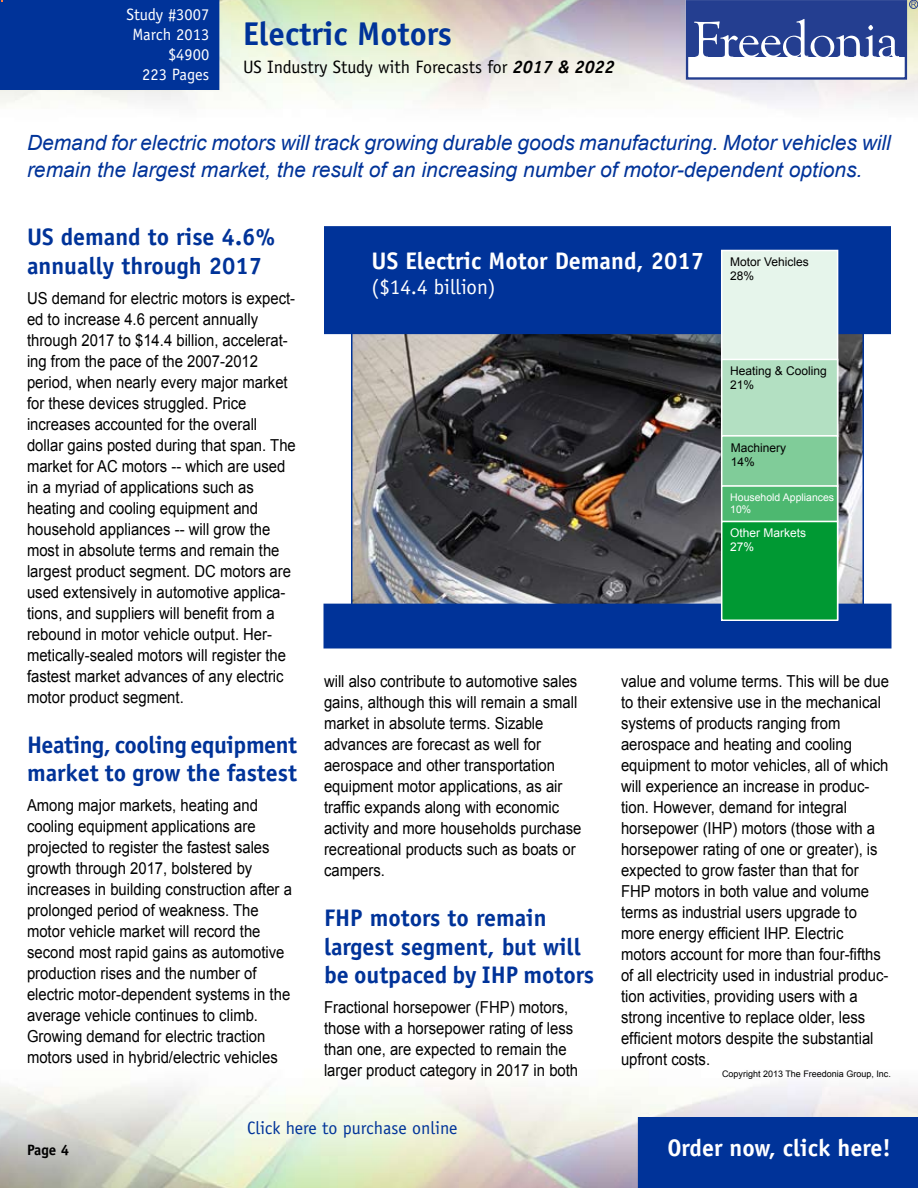
<style>
.page{position:relative;width:918px;height:1188px;background:#fff}
.page>*{position:absolute;margin:0;border:0;box-sizing:border-box;transform-origin:0 0}
.t1{font:700 33px "Officina Sans";color:#039}
.t2{font:700 24px/28.8px "Officina Sans";color:#039}
.t3{font:700 24px/28.8px "Officina Sans";letter-spacing:-.02em;color:#039}
.t4{font:700 24px "Officina Sans";color:#fff}
.t5{font:italic 21px/27px "Arial";color:#039}
.t6{font:21px "Officina Sans";color:#fff}
.t7{font:18px "Officina Sans";color:#000}
.t8{font:18px "Officina Sans";color:#039}
.t9{font:16.5px/21px "Arial";color:#000;scale:.9 1}
.t10{font:16.5px/19.8px "Officina Sans";color:#fff;text-align:right}
.t11{font:700 15px "Officina Sans";color:#000}
.t12{font:12px/14.2px "Arial";color:#000}
.t13{font:12px/14.2px "Arial";color:#fff}
.t14{font:10.5px/12px "Arial";color:#fff}
.t15{font:9px "Arial";color:#000}
.s1{font-weight:700;font-style:italic}
</style>
<div class="page">
<div style="left:638px;top:1117px;width:280px;height:71px;background:#039"></div>
<div style="left:686px;top:0;width:221px;height:80px;border:2px solid #243e90"></div>
<div style="left:687px;top:1px;width:218px;height:56px;background:#243e90"></div>
<svg style="left:694px;top:19px;width:205px;height:38px"></svg>
<div style="left:909px;top:0;width:9px;height:9px;border:1px solid #243e90;border-radius:50%"></div>
<svg style="left:911px;top:2px;width:5px;height:5px"></svg>
<img style="left:354px;top:334px;width:507px;height:270px">
<div style="left:325px;top:227px;width:565px;height:106px;background:#039"></div>
<div style="left:324px;top:226px;width:567px;height:108px;border:2px solid #039"></div>
<div style="left:0;top:0;width:219px;height:90px;background:#039"></div>
<div style="left:324px;top:604px;width:567px;height:44px;background:#039"></div>
<div style="left:722px;top:250px;width:116px;height:369px;background:#e6f5eb"></div>
<div style="left:721px;top:250px;width:117px;height:370px;border:2px solid #fff"></div>
<div style="left:722px;top:359px;width:116px;height:77px;background:#b3e0c2"></div>
<div style="left:721px;top:359px;width:117px;height:78px;border:2px solid #fff"></div>
<div style="left:722px;top:436px;width:116px;height:50px;background:#80cc99"></div>
<div style="left:721px;top:435px;width:117px;height:52px;border:2px solid #fff"></div>
<div style="left:722px;top:486px;width:116px;height:36px;background:#4db870"></div>
<div style="left:721px;top:485px;width:117px;height:37px;border:2px solid #fff"></div>
<div style="left:722px;top:522px;width:116px;height:98px;background:#093"></div>
<div style="left:721px;top:521px;width:117px;height:100px;border:2px solid #fff"></div>
<p class="t10" style="left:126px;top:5px;width:84px">Study #3007<br>March 2013 $4900<br>223 Pages</p>
<h1 class="t1" style="left:243px;top:13px;width:211px">Electric Motors</h1>
<p class="t7" style="left:243px;top:57px;width:373px">US Industry Study with Forecasts for <span class="s1">2017 &amp; 2022</span></p>
<p class="t5" style="left:27px;top:130px;width:865px">Demand for electric motors will track growing durable goods manufacturing. Motor vehicles will remain the largest market, the result of an increasing number of motor-dependent options.</p>
<h2 class="t2" style="left:27px;top:222px;width:250px">US demand to rise 4.6% annually through 2017</h2>
<p class="t9" style="left:27px;top:288px;width:300px">US demand for electric motors is expect&shy;ed to increase 4.6 percent annually through 2017 to $14.4 billion, accelerat&shy;ing from the pace of the 2007-2012 period, when nearly every major market for these devices struggled. Price increases accounted for the overall dollar gains posted during that span. The market for AC motors -- which are used in a myriad of applications such as heating and cooling equipment and household appliances -- will grow the most in absolute terms and remain the largest product segment. DC motors are used extensively in automotive applica&shy;tions, and suppliers will benefit from a rebound in motor vehicle output. Her&shy;metically-sealed motors will register the fastest market advances of any electric motor product segment.</p>
<h2 class="t3" style="left:27px;top:730px;width:272px">Heating, cooling equipment market to grow the fastest</h2>
<p class="t9" style="left:27px;top:795px;width:296px">Among major markets, heating and cooling equipment applications are projected to register the fastest sales growth through 2017, bolstered by increases in building construction after a prolonged period of weakness. The motor vehicle market will record the second most rapid gains as automotive production rises and the number of electric motor-dependent systems in the average vehicle continues to climb.<br>Growing demand for electric traction motors used in hybrid/electric vehicles</p>
<h2 class="t4" style="left:372px;top:245px;width:334px">US Electric Motor Demand, 2017</h2>
<p class="t6" style="left:372px;top:274px;width:126px">($14.4 billion)</p>
<p class="t12" style="left:730px;top:254px;width:80px">Motor Vehicles<br>28%</p>
<p class="t12" style="left:730px;top:364px;width:98px">Heating &amp; Cooling<br>21%</p>
<p class="t12" style="left:731px;top:440px;width:57px">Machinery<br>14%</p>
<p class="t14" style="left:730px;top:491px;width:105px">Household Appliances<br>10%</p>
<p class="t13" style="left:730px;top:526px;width:78px">Other Markets<br>27%</p>
<p class="t9" style="left:324px;top:671px;width:288px">will also contribute to automotive sales gains, although this will remain a small market in absolute terms. Sizable advances are forecast as well for aerospace and other transportation equipment motor applications, as air traffic expands along with economic activity and more households purchase recreational products such as boats or campers.</p>
<h2 class="t2" style="left:324px;top:903px;width:272px">FHP motors to remain largest segment, but will be outpaced by IHP motors</h2>
<p class="t9" style="left:324px;top:997px;width:284px">Fractional horsepower (FHP) motors, those with a horsepower rating of less than one, are expected to remain the larger product category in 2017 in both</p>
<p class="t9" style="left:621px;top:671px;width:299px">value and volume terms. This will be due to their extensive use in the mechanical systems of products ranging from aerospace and heating and cooling equipment to motor vehicles, all of which will experience an increase in produc&shy;tion. However, demand for integral horsepower (IHP) motors (those with a horsepower rating of one or greater), is expected to grow faster than that for FHP motors in both value and volume terms as industrial users upgrade to more energy efficient IHP. Electric motors account for more than four-fifths of all electricity used in industrial produc&shy;tion activities, providing users with a strong incentive to replace older, less efficient motors despite the substantial upfront costs.</p>
<p class="t15" style="left:722px;top:1067px;width:170px">Copyright 2013 The Freedonia Group, Inc.</p>
<p class="t8" style="left:247px;top:1117px;width:212px">Click here to purchase online</p>
<p class="t11" style="left:27px;top:1140px;width:31px">Page</p>
<h2 class="t4" style="left:667px;top:1133px;width:225px">Order now, click here!</h2>
</div>
